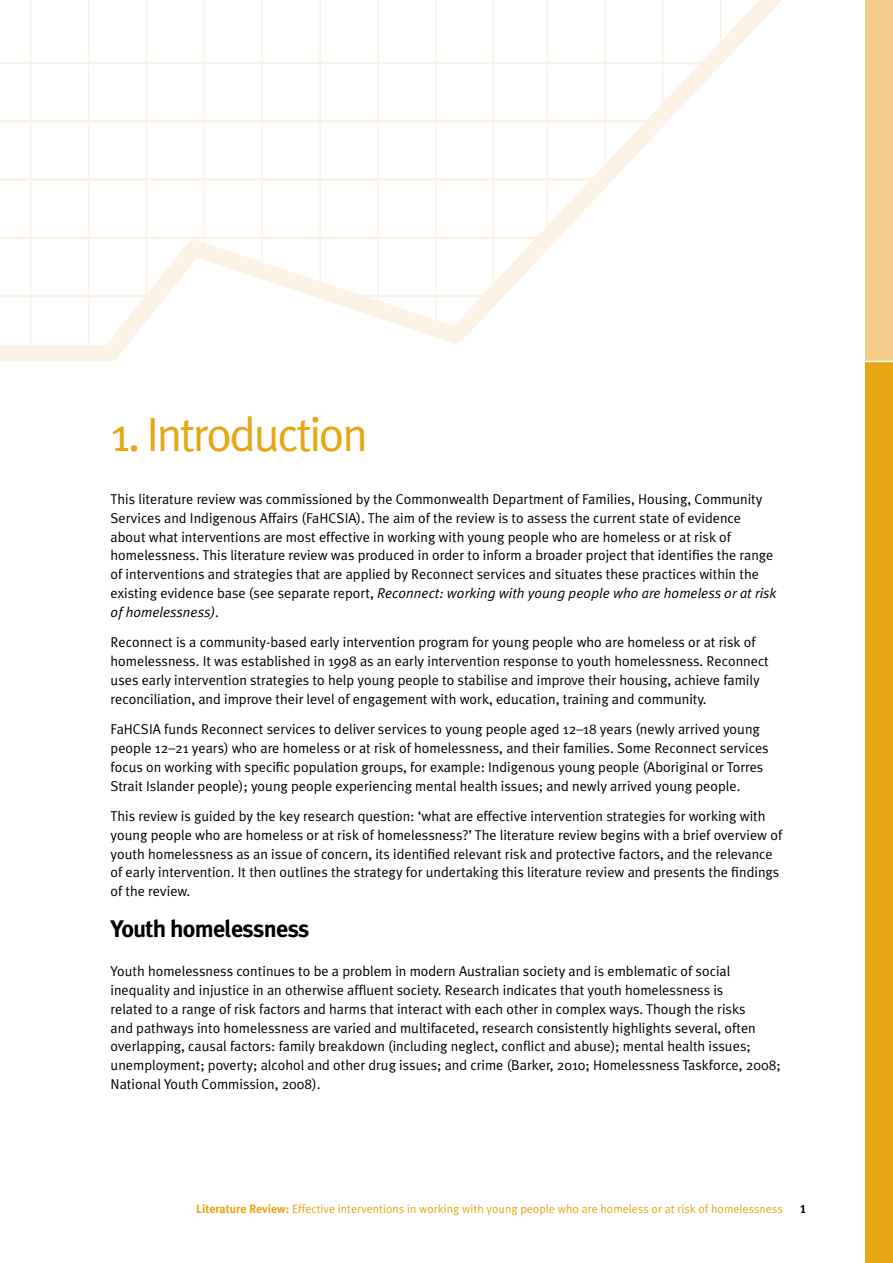
<style>
.page{position:relative;width:893px;height:1263px;background:#fff}
.page>*{position:absolute;margin:0;border:0;box-sizing:border-box;transform-origin:0 0}
.t1{font:48px "Meta Plus Normal";letter-spacing:-.05em;color:#e7a614}
.t2{font:700 24px "Meta Plus";letter-spacing:-.03em;color:#000}
.t3{font:14.25px/18.8px "Meta Plus Normal";color:#000}
.t4{font:12px "Meta Plus Normal";color:#e7a614}
.t5{font:12px "Meta Plus Bold Caps";color:#000}
.s1{font-style:italic}
.s2{font-family:"Meta Plus";font-weight:700}
</style>
<div class="page">
<svg style="left:0;top:0;width:782px;height:362px"></svg>
<div style="left:865px;top:361px;width:28px;height:902px;background:#e7a614"></div>
<div style="left:865px;top:0;width:28px;height:361px;background:#f3cd89"></div>
<svg style="left:865px;top:361px;width:28px;height:1px"></svg>
<h1 class="t1" style="left:111px;top:407px;width:259px">1. Introduction</h1>
<p class="t3" style="left:111px;top:490px;width:668px">This literature review was commissioned by the Commonwealth Department of Families, Housing, Community Services and Indigenous Affairs (FaHCSIA). The aim of the review is to assess the current state of evidence about what interventions are most effective in working with young people who are homeless or at risk of homelessness. This literature review was produced in order to inform a broader project that identifies the range of interventions and strategies that are applied by Reconnect services and situates these practices within the existing evidence base (see separate report, <span class="s1">Reconnect: working with young people who are homeless or at risk of homelessness)</span>.</p>
<p class="t3" style="left:111px;top:633px;width:660px">Reconnect is a community-based early intervention program for young people who are homeless or at risk of homelessness. It was established in 1998 as an early intervention response to youth homelessness. Reconnect uses early intervention strategies to help young people to stabilise and improve their housing, achieve family reconciliation, and improve their level of engagement with work, education, training and community.</p>
<p class="t3" style="left:111px;top:720px;width:660px">FaHCSIA funds Reconnect services to deliver services to young people aged 12–18 years (newly arrived young people 12–21 years) who are homeless or at risk of homelessness, and their families. Some Reconnect services focus on working with specific population groups, for example: Indigenous young people (Aboriginal or Torres Strait Islander people); young people experiencing mental health issues; and newly arrived young people.</p>
<p class="t3" style="left:111px;top:807px;width:673px">This review is guided by the key research question: ‘what are effective intervention strategies for working with young people who are homeless or at risk of homelessness?’ The literature review begins with a brief overview of youth homelessness as an issue of concern, its identified relevant risk and protective factors, and the relevance of early intervention. It then outlines the strategy for undertaking this literature review and presents the findings of the review.</p>
<h2 class="t2" style="left:111px;top:914px;width:201px">Youth homelessness</h2>
<p class="t3" style="left:111px;top:962px;width:672px">Youth homelessness continues to be a problem in modern Australian society and is emblematic of social inequality and injustice in an otherwise affluent society. Research indicates that youth homelessness is<br>related to a range of risk factors and harms that interact with each other in complex ways. Though the risks<br>and pathways into homelessness are varied and multifaceted, research consistently highlights several, often overlapping, causal factors: family breakdown (including neglect, conflict and abuse); mental health issues; unemployment; poverty; alcohol and other drug issues; and crime (Barker, 2010; Homelessness Taskforce, 2008; National Youth Commission, 2008).</p>
<p class="t4" style="left:196px;top:1202px;width:588px"><span class="s2">Literature Review:</span> Effective interventions in working with young people who are homeless or at risk of homelessness</p>
<p class="t5" style="left:800px;top:1202px;width:8px">1</p>
</div>
